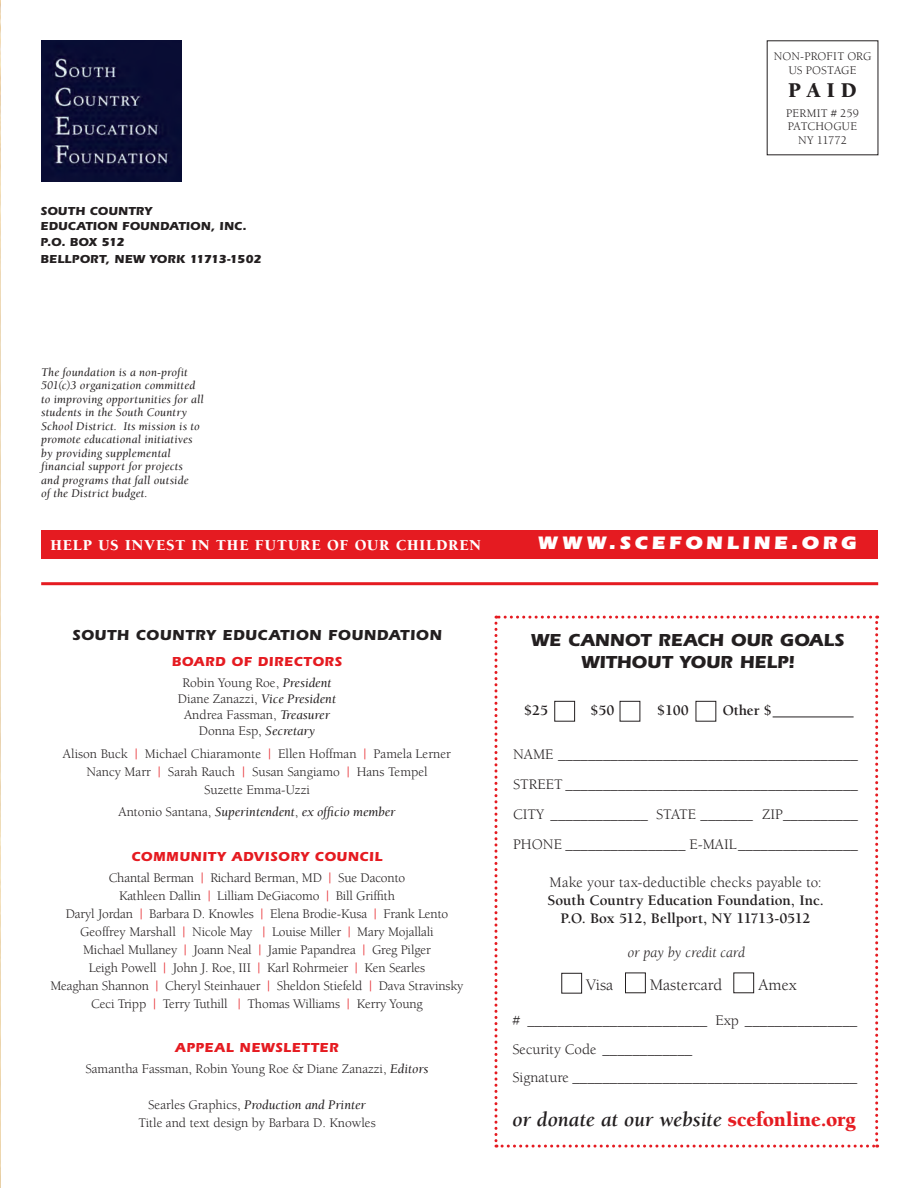
<style>
.page{position:relative;width:918px;height:1188px;background:#fff}
.page>*{position:absolute;margin:0;border:0;box-sizing:border-box;transform-origin:0 0}
.t1{font:900 21.6px "Berkeley Std";color:#231f20}
.t2{font:italic 700 21px "Berkeley Std";letter-spacing:-.005em;color:#231f20}
.t3{font:900 18.75px "ITC Eras Std";letter-spacing:.17em;color:#fff;scale:1.05 1}
.t4{font:700 18px/22.5px "ITC Eras Std";color:#231f20;text-align:center}
.t5{font:16.5px "Berkeley Std";color:#231f20}
.t6{font:900 15.6px "Berkeley Std";letter-spacing:.06em;color:#fff}
.t7{font:15px/30px "Berkeley Std";color:#231f20;text-align:justify}
.t8{font:700 15px/18px "Berkeley Std";letter-spacing:-.005em;color:#231f20;text-align:center}
.t9{font:700 15px "ITC Eras Std";letter-spacing:.035em;color:#231f20}
.t10{font:italic 15px "Berkeley Std";color:#231f20}
.t11{font:13.5px/18px "Berkeley Std";letter-spacing:-.01em;color:#231f20;text-align:center}
.t12{font:700 13.5px "ITC Eras Std";letter-spacing:.04em;color:#e51b21}
.t13{font:italic 13.5px "Berkeley Std";color:#231f20}
.t14{font:italic 12px/13.5px "Berkeley Std";letter-spacing:.015em;color:#231f20}
.t15{font:700 12px/15px "ITC Eras Std";letter-spacing:.015em;color:#231f20}
.t16{font:12px/13.5px "Berkeley Std";letter-spacing:.01em;color:#231f20;text-align:center}
.s1{font-style:italic}
.s2{color:#e51b21}
.s3{font-style:normal}
.s4{font-weight:900;font-style:normal;color:#e51b21}
</style>
<div class="page">
<img style="left:0;top:0;width:1px;height:1188px">
<hr style="left:917px;top:220px;width:1px;height:666px;background:#e51b21">
<div style="left:904px;top:256px;width:14px;height:10px;background:#fff"></div>
<div style="left:41px;top:531px;width:837px;height:28px;background:#e51b21"></div>
<svg style="left:494px;top:616px;width:384px;height:532px"></svg>
<hr style="left:41px;top:582px;width:837px;height:3px;background:#e51b21">
<img style="left:41px;top:40px;width:141px;height:141px">
<p class="t15" style="left:41px;top:203px;width:208px">SOUTH COUNTRY<br>EDUCATION FOUNDATION, INC.</p>
<p class="t15" style="left:41px;top:234px;width:223px;line-height:16.5px">P.O. BOX 512<br>BELLPORT, NEW YORK 11713-1502</p>
<p class="t16" style="left:774px;top:50px;width:99px">NON-PROFIT ORG<br>US POSTAGE</p>
<h1 class="t1" style="left:788px;top:79px;width:70px">P A I D</h1>
<p class="t16" style="left:786px;top:106px;width:74px">PERMIT # 259<br>PATCHOGUE<br>NY 11772</p>
<p class="t14" style="left:41px;top:365px;width:164px">The foundation is a non-profit<br>501(c)3 organization committed to improving opportunities for all students in the South Country<br>School District. Its mission is to promote educational initiatives by providing supplemental financial support for projects and programs that fall outside<br>of the District budget.</p>
<p class="t6" style="left:51px;top:537px;width:432px">HELP US INVEST IN THE FUTURE OF OUR CHILDREN</p>
<p class="t9" style="left:72px;top:626px;width:371px">SOUTH COUNTRY EDUCATION FOUNDATION</p>
<p class="t12" style="left:172px;top:653px;width:172px">BOARD OF DIRECTORS</p>
<p class="t11" style="left:178px;top:674px;width:160px;line-height:16.2px">Robin Young Roe, <span class="s1">President<br></span>Diane Zanazzi, <span class="s1">Vice President<br></span>Andrea Fassman, <span class="s1">Treasurer<br></span>Donna Esp, <span class="s1">Secretary</span></p>
<p class="t11" style="left:63px;top:745px;width:390px">Alison Buck <span class="s2">|</span> Michael Chiaramonte <span class="s2">|</span> Ellen Hoffman <span class="s2">|</span> Pamela Lerner<br>Nancy Marr <span class="s2">|</span> Sarah Rauch <span class="s2">|</span> Susan Sangiamo <span class="s2">|</span> Hans Tempel<br>Suzette Emma-Uzzi</p>
<p class="t13" style="left:118px;top:805px;width:279px"><span class="s3">Antonio Santana,</span> Superintendent<span class="s3">,</span> ex officio member</p>
<p class="t12" style="left:131px;top:849px;width:253px">COMMUNITY ADVISORY COUNCIL</p>
<p class="t11" style="left:50px;top:869px;width:415px">Chantal Berman <span class="s2">|</span> Richard Berman, MD <span class="s2">|</span> Sue Daconto<br>Kathleen Dallin <span class="s2">|</span> Lilliam DeGiacomo <span class="s2">|</span> Bill Griffith<br>Daryl Jordan <span class="s2">|</span> Barbara D. Knowles <span class="s2">|</span> Elena Brodie-Kusa <span class="s2">|</span> Frank Lento Geoffrey Marshall <span class="s2">|</span> Nicole May <span class="s2">|</span> Louise Miller <span class="s2">|</span> Mary Mojallali<br>Michael Mullaney <span class="s2">|</span> Joann Neal <span class="s2">|</span> Jamie Papandrea <span class="s2">|</span> Greg Pilger<br>Leigh Powell <span class="s2">|</span> John J. Roe, III <span class="s2">|</span> Karl Rohrmeier <span class="s2">|</span> Ken Searles<br>Meaghan Shannon <span class="s2">|</span> Cheryl Steinhauer <span class="s2">|</span> Sheldon Stiefeld <span class="s2">|</span> Dava Stravinsky Ceci Tripp <span class="s2">|</span> Terry Tuthill <span class="s2">|</span> Thomas Williams <span class="s2">|</span> Kerry Young</p>
<p class="t12" style="left:175px;top:1039px;width:165px">APPEAL NEWSLETTER</p>
<p class="t11" style="left:85px;top:1060px;width:345px">Samantha Fassman, Robin Young Roe &amp; Diane Zanazzi, <span class="s1">Editors</span></p>
<p class="t11" style="left:138px;top:1096px;width:239px">Searles Graphics, <span class="s1">Production and Printer<br></span>Title and text design by Barbara D. Knowles</p>
<h3 class="t3" style="left:538px;top:533px;width:305px">WWW.SCEFONLINE.ORG</h3>
<h3 class="t4" style="left:531px;top:629px;width:315px">WE CANNOT REACH OUR GOALS<br>WITHOUT YOUR HELP!</h3>
<p class="t8" style="left:524px;top:702px;width:25px">$25</p>
<p class="t8" style="left:591px;top:702px;width:25px">$50</p>
<p class="t8" style="left:657px;top:702px;width:33px">$100</p>
<p class="t8" style="left:723px;top:702px;width:50px">Other $</p>
<p class="t7" style="left:513px;top:739px;width:347px">NAME ________________________________________ STREET _______________________________________ CITY _____________ STATE _______ ZIP__________ PHONE ________________ E-MAIL________________</p>
<p class="t7" style="left:549px;top:867px;width:274px">Make your tax-deductible checks payable to:</p>
<p class="t8" style="left:547px;top:891px;width:278px">South Country Education Foundation, Inc.<br>P.O. Box 512, Bellport, NY 11713-0512</p>
<p class="t10" style="left:628px;top:944px;width:119px">or pay by credit card</p>
<p class="t5" style="left:586px;top:976px;width:29px">Visa</p>
<p class="t5" style="left:650px;top:976px;width:74px">Mastercard</p>
<p class="t5" style="left:759px;top:976px;width:40px">Amex</p>
<p class="t7" style="left:512px;top:1007px;width:346px;line-height:28.5px;text-align:left"># ________________________ Exp _______________<br>Security Code ____________<br>Signature ______________________________________</p>
<h2 class="t2" style="left:513px;top:1109px;width:345px">or donate at our website <span class="s4">scefonline.org</span></h2>
</div>
